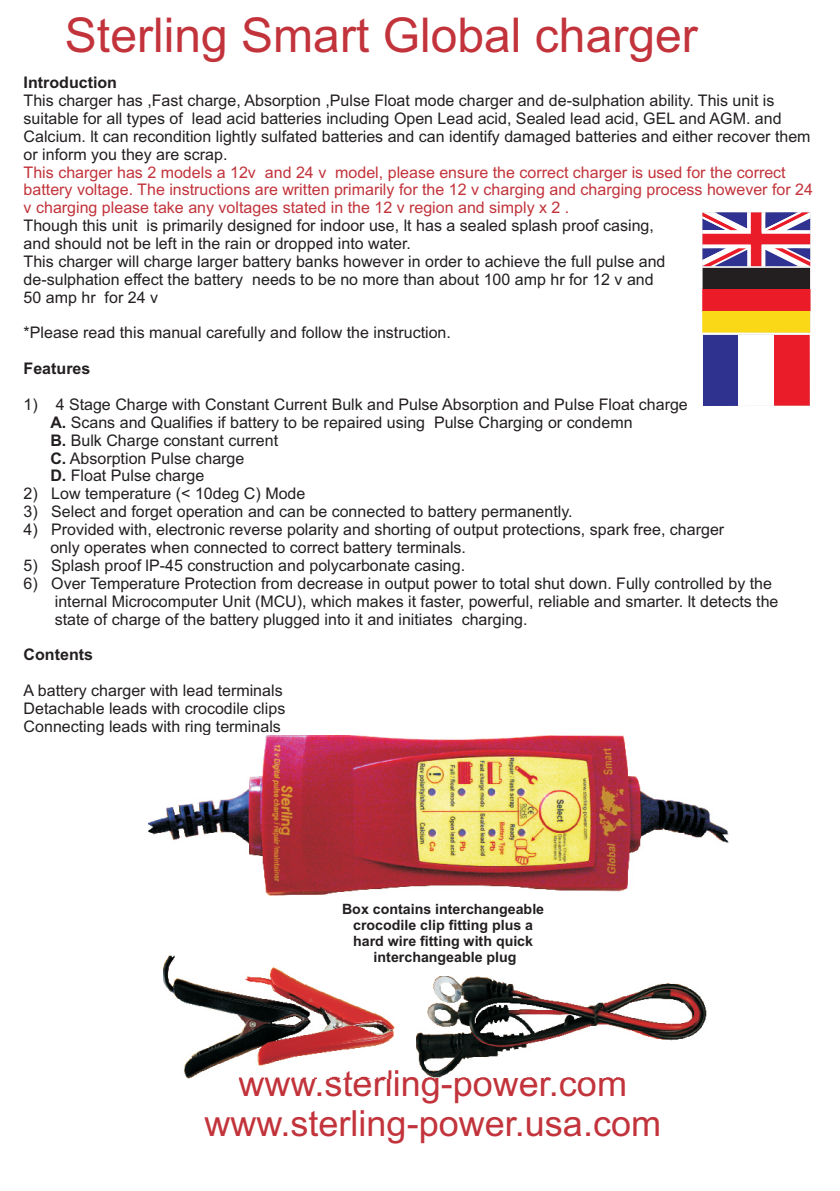
<style>
.page{position:relative;width:840px;height:1191px;background:#fff}
.page>*{position:absolute;margin:0;border:0;box-sizing:border-box;transform-origin:0 0}
.t1{font:48px "Arial";color:#c2333b}
.t2{font:36px/40.2px "Arial";color:#c2333b;text-align:center}
.t3{font:16px/17.8px "Arial";color:#231f20}
.t4{font:16px/17.8px "Arial";color:#c2333b}
.t5{font:700 16px "Arial";color:#231f20}
.t6{font:700 14.2px/15.8px "Arial";color:#231f20;text-align:center}
.s1{font-weight:700}
</style>
<div class="page">
<svg style="left:702px;top:212px;width:108px;height:194px"></svg>
<img style="left:149px;top:735px;width:579px;height:161px">
<img style="left:163px;top:955px;width:231px;height:123px">
<img style="left:416px;top:976px;width:290px;height:101px">
<h1 class="t1" style="left:65px;top:17px;width:634px">Sterling Smart Global charger</h1>
<p class="t5" style="left:24px;top:76px;width:95px">Introduction</p>
<p class="t3" style="left:24px;top:93px;width:788px">This charger has ,Fast charge, Absorption ,Pulse Float mode charger and de-sulphation ability. This unit is suitable for all types of lead acid batteries including Open Lead acid, Sealed lead acid, GEL and AGM. and Calcium. lt can recondition lightly sulfated batteries and can identify damaged batteries and either recover them or inform you they are scrap.</p>
<p class="t4" style="left:24px;top:164px;width:790px">This charger has 2 models a 12v and 24 v model, please ensure the correct charger is used for the correct battery voltage. The instructions are written primarily for the 12 v charging and charging process however for 24 v charging please take any voltages stated in the 12 v region and simply x 2 .</p>
<p class="t3" style="left:24px;top:218px;width:643px">Though this unit is primarily designed for indoor use, lt has a sealed splash proof casing, and should not be left in the rain or dropped into water.<br>This charger will charge larger battery banks however in order to achieve the full pulse and de-sulphation effect the battery needs to be no more than about 100 amp hr for 12 v and 50 amp hr for 24 v</p>
<p class="t3" style="left:24px;top:325px;width:428px">*Please read this manual carefully and follow the instruction.</p>
<p class="t5" style="left:24px;top:362px;width:68px">Features</p>
<p class="t3" style="left:50px;top:397px;width:638px;text-indent:-27px">1) 4 Stage Charge with Constant Current Bulk and Pulse Absorption and Pulse Float charge <span class="s1">A.</span> Scans and Qualifies if battery to be repaired using Pulse Charging or condemn<br><span class="s1">B.</span> Bulk Charge constant current<br><span class="s1">C.</span> Absorption Pulse charge<br><span class="s1">D.</span> Float Pulse charge</p>
<p class="t3" style="left:24px;top:486px;width:283px">2) Low temperature (&lt; 10deg C) Mode</p>
<p class="t3" style="left:24px;top:504px;width:550px">3) Select and forget operation and can be connected to battery permanently.</p>
<p class="t3" style="left:50px;top:522px;width:675px;text-indent:-27px">4) Provided with, electronic reverse polarity and shorting of output protections, spark free, charger only operates when connected to correct battery terminals.</p>
<p class="t3" style="left:24px;top:558px;width:443px">5) Splash proof lP-45 construction and polycarbonate casing.</p>
<p class="t3" style="left:55px;top:576px;width:724px;text-indent:-31px">6) Over Temperature Protection from decrease in output power to total shut down. Fully controlled by the internal Microcomputer Unit (MCU), which makes it faster, powerful, reliable and smarter. lt detects the state of charge of the battery plugged into it and initiates charging.</p>
<p class="t5" style="left:24px;top:648px;width:71px">Contents</p>
<p class="t3" style="left:24px;top:683px;width:263px">A battery charger with lead terminals<br>Detachable leads with crocodile clips<br>Connecting leads with ring terminals</p>
<p class="t6" style="left:342px;top:902px;width:203px">Box contains interchangeable crocodile clip fitting plus a hard wire fitting with quick interchangeable plug</p>
<h2 class="t2" style="left:204px;top:1066px;width:458px">www.sterling-power.com www.sterling-power.usa.com</h2>
</div>
